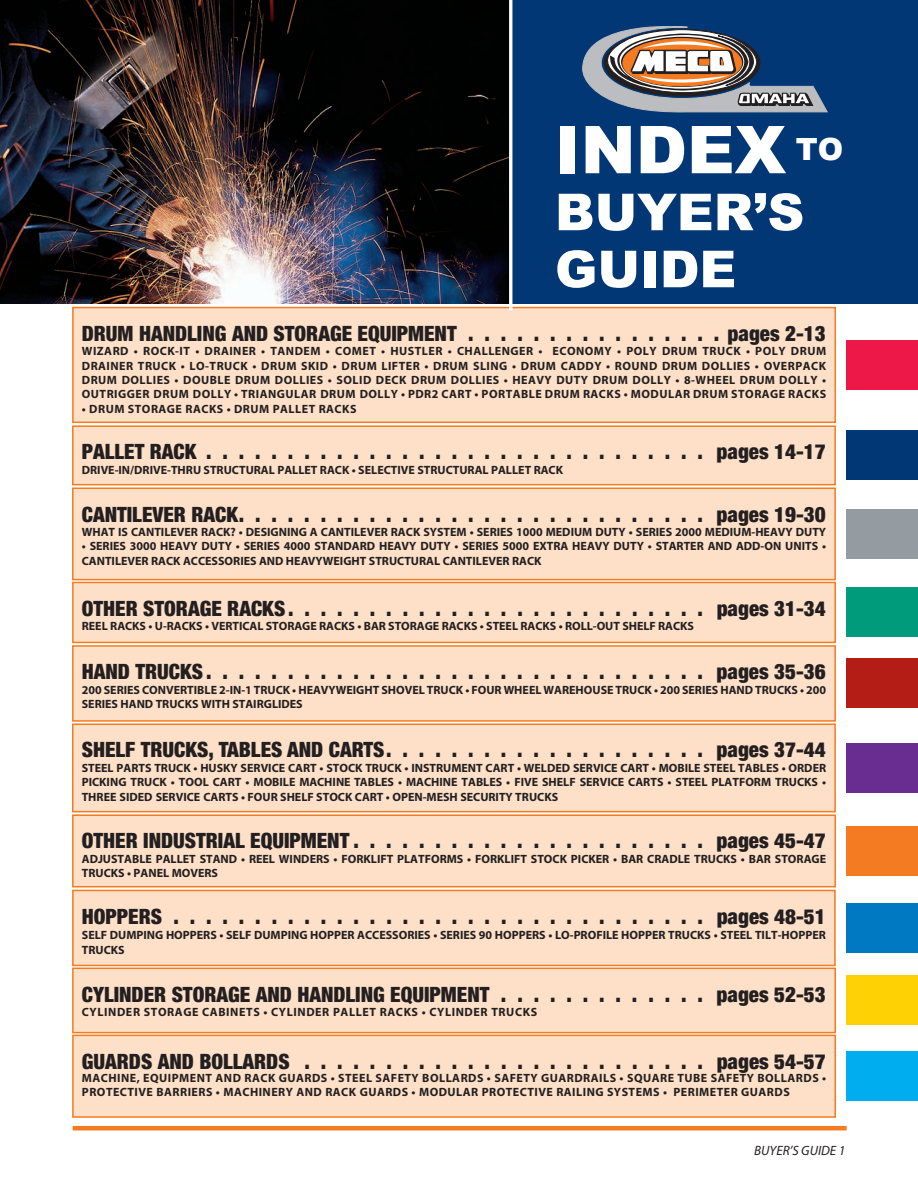
<style>
.page{position:relative;width:918px;height:1188px;background:#fff}
.page>*{position:absolute;margin:0;border:0;box-sizing:border-box;transform-origin:0 0}
.t1{font:900 66px "Arial";color:#fff}
.t2{font:900 51px/57px "Arial";color:#fff}
.t3{font:900 condensed 21px "Helvetica Neue";color:#231f20}
.t4{font:italic 13.5px "Myriad Pro";color:#231f20}
.t5{font:700 12px/14.4px "Myriad Pro";color:#231f20}
.t6{font:700 12px/13.5px "Myriad Pro";letter-spacing:.04em;color:#231f20}
.t7{font:700 12px "Myriad Pro";letter-spacing:.05em;color:#231f20}
</style>
<div class="page">
<hr style="left:73px;top:1126px;width:774px;height:4px;background:#f47b21">
<div style="left:73px;top:724px;width:762px;height:88px;background:#fde0c7"></div>
<div style="left:72px;top:723px;width:764px;height:89px;border:2px solid #f47b21"></div>
<div style="left:73px;top:488px;width:762px;height:92px;background:#fde0c7"></div>
<div style="left:72px;top:488px;width:764px;height:92px;border:2px solid #f47b21"></div>
<div style="left:73px;top:426px;width:762px;height:59px;background:#fde0c7"></div>
<div style="left:72px;top:425px;width:764px;height:60px;border:2px solid #f47b21"></div>
<div style="left:73px;top:646px;width:762px;height:75px;background:#fde0c7"></div>
<div style="left:72px;top:645px;width:764px;height:77px;border:2px solid #f47b21"></div>
<div style="left:73px;top:890px;width:762px;height:75px;background:#fde0c7"></div>
<div style="left:72px;top:890px;width:764px;height:76px;border:2px solid #f47b21"></div>
<div style="left:73px;top:815px;width:762px;height:72px;background:#fde0c7"></div>
<div style="left:72px;top:814px;width:764px;height:73px;border:2px solid #f47b21"></div>
<div style="left:73px;top:968px;width:762px;height:65px;background:#fde0c7"></div>
<div style="left:72px;top:968px;width:764px;height:65px;border:2px solid #f47b21"></div>
<div style="left:73px;top:582px;width:762px;height:60px;background:#fde0c7"></div>
<div style="left:72px;top:582px;width:764px;height:61px;border:2px solid #f47b21"></div>
<div style="left:73px;top:308px;width:762px;height:114px;background:#fde0c7"></div>
<div style="left:72px;top:307px;width:764px;height:116px;border:2px solid #f47b21"></div>
<div style="left:846px;top:340px;width:72px;height:50px;background:#ed1748"></div>
<div style="left:846px;top:588px;width:72px;height:49px;background:#009b7a"></div>
<div style="left:846px;top:659px;width:72px;height:49px;background:#b41d15"></div>
<div style="left:846px;top:903px;width:72px;height:50px;background:#0079c2"></div>
<div style="left:846px;top:743px;width:72px;height:50px;background:#692c91"></div>
<div style="left:846px;top:826px;width:72px;height:50px;background:#f47b21"></div>
<div style="left:846px;top:976px;width:72px;height:49px;background:#fed105"></div>
<div style="left:846px;top:431px;width:72px;height:49px;background:#013775"></div>
<div style="left:846px;top:509px;width:72px;height:50px;background:#959ca1"></div>
<div style="left:506px;top:0;width:412px;height:304px;background:#013775"></div>
<img style="left:0;top:0;width:509px;height:304px">
<svg style="left:582px;top:26px;width:245px;height:86px"></svg>
<hr style="left:509px;top:0;width:3px;height:311px;background:#fff">
<div style="left:73px;top:1035px;width:762px;height:82px;background:#fde0c7"></div>
<div style="left:72px;top:1035px;width:764px;height:83px;border:2px solid #f47b21"></div>
<div style="left:846px;top:1051px;width:72px;height:50px;background:#00aeef"></div>
<h1 class="t1" style="left:555px;top:113px;width:290px">INDEX <sup>TO</sup></h1>
<h2 class="t2" style="left:555px;top:184px;width:251px">BUYER’S<br>GUIDE</h2>
<h3 class="t3" style="left:82px;top:316px;width:745px">DRUM HANDLING AND STORAGE EQUIPMENT . . . . . . . . . . . . . . . . pages 2-13</h3>
<p class="t5" style="left:82px;top:344px;width:746px;text-align:justify">WIZARD • ROCK-IT • DRAINER • TANDEM • COMET • HUSTLER • CHALLENGER • ECONOMY • POLY DRUM TRUCK • POLY DRUM DRAINER TRUCK • LO-TRUCK • DRUM SKID • DRUM LIFTER • DRUM SLING • DRUM CADDY • ROUND DRUM DOLLIES • OVERPACK DRUM DOLLIES • DOUBLE DRUM DOLLIES • SOLID DECK DRUM DOLLIES • HEAVY DUTY DRUM DOLLY • 8-WHEEL DRUM DOLLY • OUTRIGGER DRUM DOLLY • TRIANGULAR DRUM DOLLY • PDR2 CART • PORTABLE DRUM RACKS • MODULAR DRUM STORAGE RACKS</p>
<p class="t6" style="left:82px;top:402px;width:276px">• DRUM STORAGE RACKS • DRUM PALLET RACKS</p>
<h3 class="t3" style="left:82px;top:435px;width:745px">PALLET RACK............................... pages 14-17</h3>
<p class="t5" style="left:82px;top:462px;width:483px">DRIVE-IN/DRIVE-THRU STRUCTURAL PALLET RACK • SELECTIVE STRUCTURAL PALLET RACK</p>
<h3 class="t3" style="left:82px;top:497px;width:745px">CANTILEVER RACK............................. pages 19-30</h3>
<p class="t5" style="left:82px;top:524px;width:746px">WHAT IS CANTILEVER RACK? • DESIGNING A CANTILEVER RACK SYSTEM • SERIES 1000 MEDIUM DUTY • SERIES 2000 MEDIUM-HEAVY DUTY</p>
<p class="t5" style="left:82px;top:539px;width:746px">• SERIES 3000 HEAVY DUTY • SERIES 4000 STANDARD HEAVY DUTY • SERIES 5000 EXTRA HEAVY DUTY • STARTER AND ADD-ON UNITS •<br>CANTILEVER RACK ACCESSORIES AND HEAVYWEIGHT STRUCTURAL CANTILEVER RACK</p>
<h3 class="t3" style="left:82px;top:591px;width:745px">OTHER STORAGE RACKS.......................... pages 31-34</h3>
<p class="t5" style="left:82px;top:619px;width:614px">REEL RACKS • U-RACKS • VERTICAL STORAGE RACKS • BAR STORAGE RACKS • STEEL RACKS • ROLL-OUT SHELF RACKS</p>
<h3 class="t3" style="left:82px;top:654px;width:745px">HAND TRUCKS............................... pages 35-36</h3>
<p class="t5" style="left:82px;top:682px;width:746px">200 SERIES CONVERTIBLE 2-IN-1 TRUCK • HEAVYWEIGHT SHOVEL TRUCK • FOUR WHEEL WAREHOUSE TRUCK • 200 SERIES HAND TRUCKS • 200<br>SERIES HAND TRUCKS WITH STAIRGLIDES</p>
<h3 class="t3" style="left:82px;top:733px;width:745px">SHELF TRUCKS, TABLES AND CARTS. . . . . . . . . . . . . . . . . . . . pages 37-44</h3>
<p class="t5" style="left:82px;top:760px;width:746px;text-align:justify">STEEL PARTS TRUCK • HUSKY SERVICE CART • STOCK TRUCK • INSTRUMENT CART • WELDED SERVICE CART • MOBILE STEEL TABLES • ORDER PICKING TRUCK • TOOL CART • MOBILE MACHINE TABLES • MACHINE TABLES • FIVE SHELF SERVICE CARTS • STEEL PLATFORM TRUCKS • THREE SIDED SERVICE CARTS • FOUR SHELF STOCK CART • OPEN-MESH SECURITY TRUCKS</p>
<h3 class="t3" style="left:82px;top:824px;width:745px">OTHER INDUSTRIAL EQUIPMENT . . . . . . . . . . . . . . . . . . . . . . pages 45-47</h3>
<p class="t5" style="left:82px;top:851px;width:746px">ADJUSTABLE PALLET STAND • REEL WINDERS • FORKLIFT PLATFORMS • FORKLIFT STOCK PICKER • BAR CRADLE TRUCKS • BAR STORAGE<br>TRUCKS • PANEL MOVERS</p>
<h3 class="t3" style="left:82px;top:899px;width:745px">HOPPERS................................. pages 48-51</h3>
<p class="t5" style="left:82px;top:927px;width:746px;line-height:15px">SELF DUMPING HOPPERS • SELF DUMPING HOPPER ACCESSORIES • SERIES 90 HOPPERS • LO-PROFILE HOPPER TRUCKS • STEEL TILT-HOPPER<br>TRUCKS</p>
<h3 class="t3" style="left:82px;top:977px;width:745px">CYLINDER STORAGE AND HANDLING EQUIPMENT . . . . . . . . . . . . . pages 52-53</h3>
<p class="t7" style="left:82px;top:1004px;width:457px">CYLINDER STORAGE CABINETS • CYLINDER PALLET RACKS • CYLINDER TRUCKS</p>
<h3 class="t3" style="left:82px;top:1044px;width:745px">GUARDS ANDBOLLARDS ......................... pages 54-57</h3>
<p class="t6" style="left:82px;top:1071px;width:746px">MACHINE, EQUIPMENT AND RACK GUARDS • STEEL SAFETY BOLLARDS • SAFETY GUARDRAILS • SQUARE TUBE SAFETY BOLLARDS •<br>PROTECTIVE BARRIERS • MACHINERY AND RACK GUARDS • MODULAR PROTECTIVE RAILING SYSTEMS • PERIMETER GUARDS</p>
<p class="t4" style="left:754px;top:1142px;width:93px">BUYER’S GUIDE 1</p>
</div>
